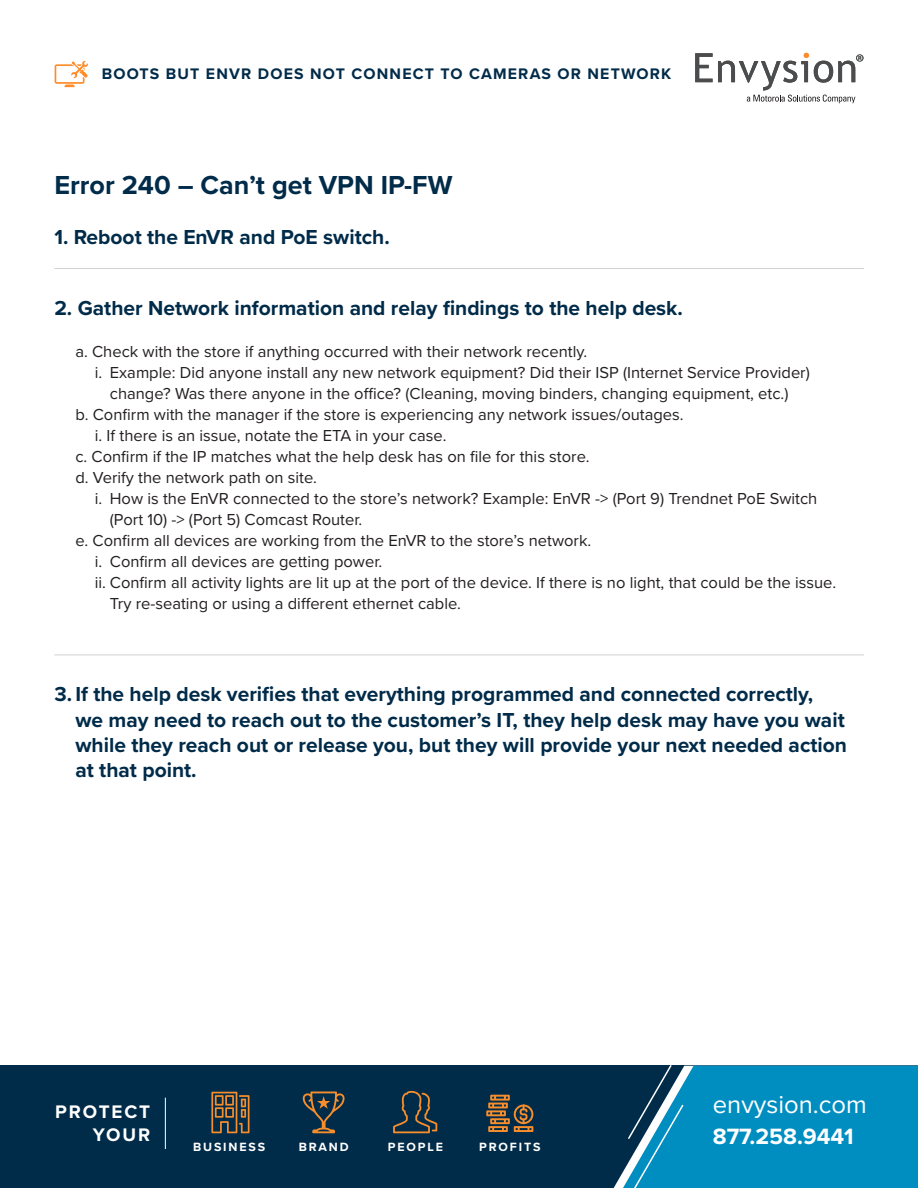
<style>
.page{position:relative;width:918px;height:1188px;background:#fff}
.page>*{position:absolute;margin:0;border:0;box-sizing:border-box;transform-origin:0 0}
.t1{font:700 27px "Proxima Nova";color:#002b49}
.t2{font:25.65px "Proxima Nova";color:#fff}
.t3{font:700 22.95px "Proxima Nova";color:#fff}
.t4{font:700 21px/25.2px "Proxima Nova";color:#002b49}
.t5{font:700 18.9px "Proxima Nova";letter-spacing:.1em;color:#fff}
.t6{font:16.5px/21px "Proxima Nova";color:#231f20}
.t7{font:700 15.9px "Proxima Nova";letter-spacing:.075em;color:#002b49}
.t8{font:700 12.45px "Proxima Nova";letter-spacing:.15em;color:#fff}
</style>
<div class="page">
<div style="left:0;top:1065px;width:918px;height:123px;background:#002b49"></div>
<svg style="left:613px;top:1065px;width:305px;height:123px;background:#0986b5"></svg>
<hr style="left:165px;top:1098px;width:1px;height:51px;background:#fff">
<svg style="left:303px;top:1091px;width:42px;height:42px"></svg>
<svg style="left:211px;top:1092px;width:39px;height:41px"></svg>
<svg style="left:393px;top:1091px;width:44px;height:42px"></svg>
<svg style="left:486px;top:1095px;width:47px;height:37px"></svg>
<hr style="left:54px;top:268px;width:810px;height:1px;background:#d1d2d4">
<hr style="left:54px;top:655px;width:810px;height:1px;background:#d1d2d4">
<svg style="left:695px;top:53px;width:169px;height:50px"></svg>
<svg style="left:55px;top:61px;width:33px;height:26px"></svg>
<p class="t7" style="left:102px;top:62px;width:571px">BOOTS BUT ENVR DOES NOT CONNECT TO CAMERAS OR NETWORK</p>
<p class="t1" style="left:54px;top:165px;width:400px">Error 240 – Can’t get VPN IP-FW</p>
<p class="t4" style="left:54px;top:224px;width:337px">1. Reboot the EnVR and PoE switch.</p>
<p class="t4" style="left:54px;top:295px;width:630px">2. Gather Network information and relay findings to the help desk.</p>
<p class="t6" style="left:75px;top:340px;width:513px">a. Check with the store if anything occurred with their network recently.</p>
<p class="t6" style="left:95px;top:361px;width:716px;text-align:center">i. Example: Did anyone install any new network equipment? Did their ISP (Internet Service Provider) change? Was there anyone in the office? (Cleaning, moving binders, changing equipment, etc.)</p>
<p class="t6" style="left:75px;top:403px;width:610px">b. Confirm with the manager if the store is experiencing any network issues/outages.</p>
<p class="t6" style="left:95px;top:424px;width:353px">i. If there is an issue, notate the ETA in your case.</p>
<p class="t6" style="left:75px;top:445px;width:516px">c. Confirm if the IP matches what the help desk has on file for this store.</p>
<p class="t6" style="left:75px;top:466px;width:243px">d. Verify the network path on site.</p>
<p class="t6" style="left:110px;top:487px;width:709px;text-indent:-15px">i. How is the EnVR connected to the store’s network? Example: EnVR -&gt; (Port 9) Trendnet PoE Switch (Port 10) -&gt; (Port 5) Comcast Router.</p>
<p class="t6" style="left:75px;top:529px;width:517px">e. Confirm all devices are working from the EnVR to the store’s network.</p>
<p class="t6" style="left:95px;top:550px;width:289px">i. Confirm all devices are getting power.</p>
<p class="t6" style="left:110px;top:571px;width:728px;text-indent:-15px">ii. Confirm all activity lights are lit up at the port of the device. If there is no light, that could be the issue.<br>Try re-seating or using a different ethernet cable.</p>
<p class="t4" style="left:75px;top:681px;width:771px;text-indent:-21px">3. If the help desk verifies that everything programmed and connected correctly, we may need to reach out to the customer’s IT, they help desk may have you wait</p>
<p class="t4" style="left:75px;top:732px;width:773px">while they reach out or release you, but they will provide your next needed action at that point.</p>
<p class="t5" style="left:55px;top:1098px;width:97px">PROTECT</p>
<p class="t5" style="left:93px;top:1120px;width:59px">YOUR</p>
<p class="t8" style="left:193px;top:1138px;width:74px">BUSINESS</p>
<p class="t8" style="left:299px;top:1138px;width:51px">BRAND</p>
<p class="t8" style="left:388px;top:1138px;width:57px">PEOPLE</p>
<p class="t8" style="left:479px;top:1138px;width:63px">PROFITS</p>
<p class="t2" style="left:713px;top:1085px;width:156px">envysion.com</p>
<p class="t3" style="left:713px;top:1119px;width:142px">877.258.9441</p>
</div>
